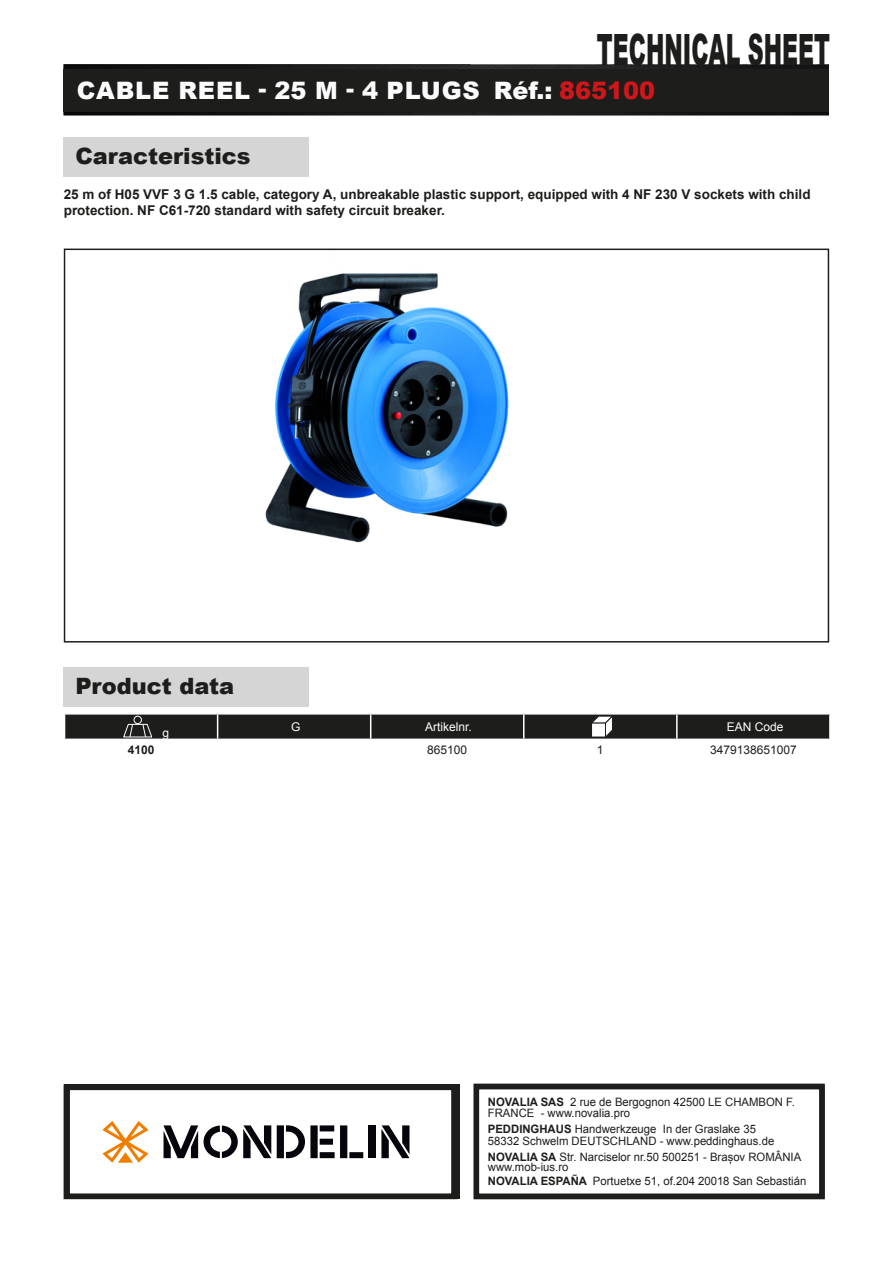
<style>
.page{position:relative;width:893px;height:1263px;background:#fff}
.page>*{position:absolute;margin:0;border:0;box-sizing:border-box;transform-origin:0 0}
.t1{font:900 43.2px "Arial";color:#1d1d1b;scale:.51 1}
.t2{font:900 24px "Arial";letter-spacing:.035em;color:#fcfcfc}
.t3{font:900 22.5px "Arial";color:#1d1d1b}
.t4{font:700 13.5px/16.2px "Arial";color:#1d1d1b}
.t5{font:12.9px/14.2px "Arial";color:#1d1d1b}
.t6{font:700 12.9px "Arial";color:#1d1d1b}
.t7{font:12px "Arial";color:#1d1d1b}
.t8{font:12px "Arial";color:#fff}
.t9{font:700 12px "Arial";color:#1d1d1b}
.t10{font:11.55px/11.6px "Arial";color:#1d1d1b}
.s1{color:#cd171a}
.s2{font-weight:700}
</style>
<div class="page">
<img style="left:64px;top:64px;width:765px;height:51px">
<div style="left:64px;top:69px;width:765px;height:43px;background:#1d1d1b"></div>
<div style="left:64px;top:137px;width:245px;height:40px;background:#d5d5d5"></div>
<div style="left:64px;top:249px;width:765px;height:393px;border:2px solid #1d1d1b"></div>
<div style="left:64px;top:668px;width:245px;height:39px;background:#d5d5d5"></div>
<svg style="left:64px;top:714px;width:766px;height:25px;background:#2d2d2b"></svg>
<img style="left:265px;top:273px;width:244px;height:270px">
<div style="left:473px;top:1084px;width:352px;height:115px;border:6px solid #1d1d1b"></div>
<div style="left:64px;top:1084px;width:393px;height:115px;border:6px solid #1d1d1b"></div>
<svg style="left:277px;top:1125px;width:86px;height:33px"></svg>
<div style="left:369px;top:1125px;width:7px;height:33px;background:#06050b"></div>
<svg style="left:381px;top:1125px;width:28px;height:33px"></svg>
<svg style="left:102px;top:1121px;width:47px;height:42px"></svg>
<svg style="left:164px;top:1125px;width:107px;height:33px"></svg>
<h1 class="t1" style="left:597px;top:18px;width:458px">TECHNICAL SHEET</h1>
<h2 class="t2" style="left:77px;top:73px;width:580px">CABLE REEL - 25 M - 4 PLUGS Réf.: <span class="s1">865100</span></h2>
<h3 class="t3" style="left:75px;top:140px;width:177px">Caracteristics</h3>
<p class="t4" style="left:64px;top:186px;width:748px">25 m of H05 VVF 3 G 1.5 cable, category A, unbreakable plastic support, equipped with 4 NF 230 V sockets with child protection. NF C61-720 standard with safety circuit breaker.</p>
<h3 class="t3" style="left:75px;top:670px;width:160px">Product data</h3>
<p class="t8" style="left:162px;top:725px;width:8px">g</p>
<p class="t8" style="left:291px;top:718px;width:11px">G</p>
<p class="t8" style="left:425px;top:718px;width:48px">Artikelnr.</p>
<p class="t8" style="left:727px;top:718px;width:58px">EAN Code</p>
<p class="t9" style="left:128px;top:741px;width:28px">4100</p>
<p class="t7" style="left:427px;top:742px;width:42px">865100</p>
<p class="t7" style="left:597px;top:742px;width:8px">1</p>
<p class="t7" style="left:710px;top:742px;width:88px">3479138651007</p>
<p class="t10" style="left:488px;top:1096px;width:309px"><span class="s2">NOVALIA SAS</span> 2 rue de Bergognon 42500 LE CHAMBON F.<br>FRANCE - www.novalia.pro</p>
<p class="t10" style="left:488px;top:1123px;width:288px"><span class="s2">PEDDINGHAUS</span> Handwerkzeuge In der Graslake 35<br>58332 Schwelm DEUTSCHLAND - www.peddinghaus.de</p>
<p class="t10" style="left:488px;top:1151px;width:315px;line-height:10.2px"><span class="s2">NOVALIA SA</span> Str. Narciselor nr.50 500251 - Brașov ROMÂNIA www.mob-ius.ro</p>
<p class="t10" style="left:488px;top:1175px;width:320px"><span class="s2">NOVALIA ESPAÑA</span> Portuetxe 51, of.204 20018 San Sebastián</p>
<p class="t6" style="left:504px;top:1105px;width:86px">NOVALIA SAS</p>
<p class="t5" style="left:504px;top:1121px;width:181px">2 rue de Bergognon 42500<br>LE CHAMBON FEUGEROLLES<br>FRANCE<br>www.novalia.pro</p>
</div>
